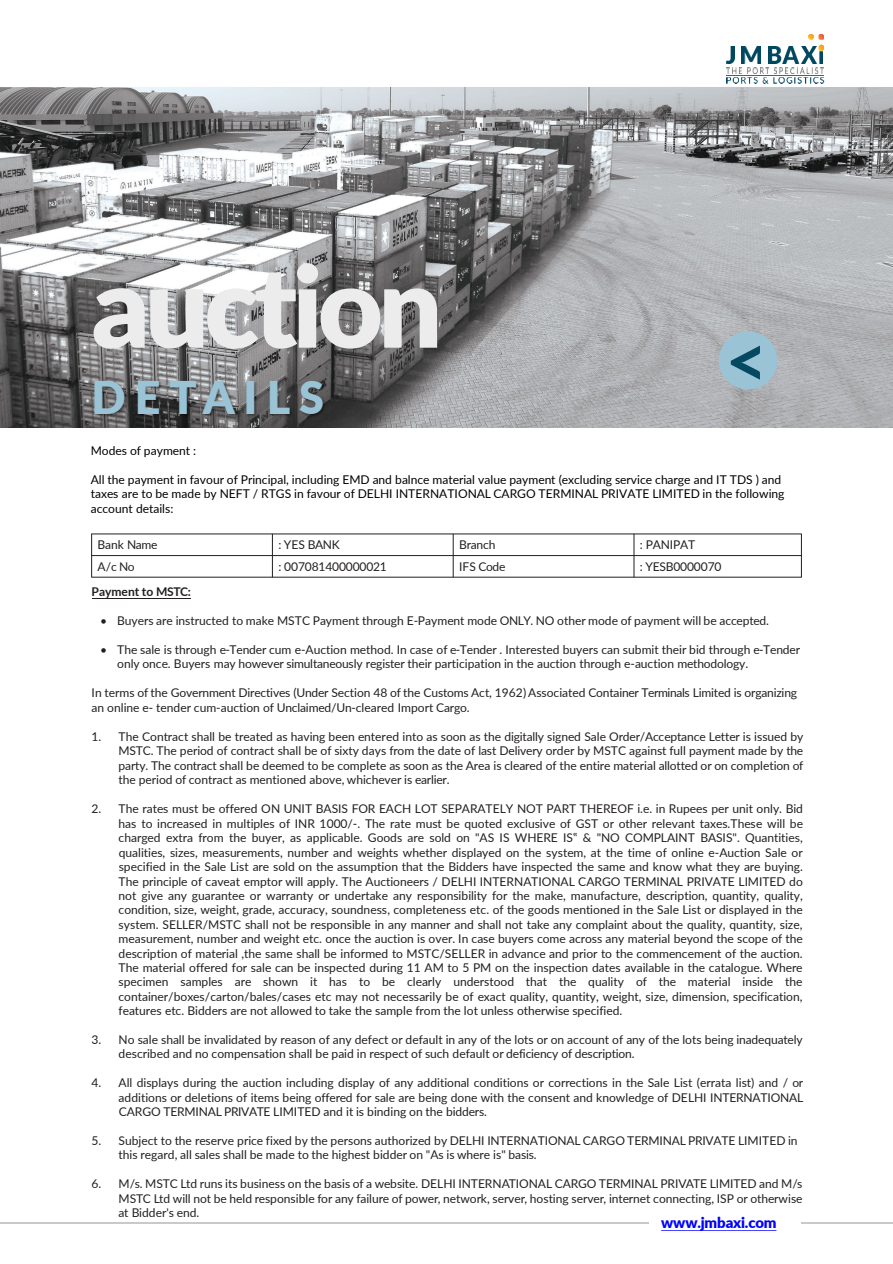
<style>
.page{position:relative;width:893px;height:1264px;background:#fff}
.page>*{position:absolute;margin:0;border:0;box-sizing:border-box;transform-origin:0 0}
.t1{font:900 112.5px "Lato";letter-spacing:-.045em;color:#ececec}
.t2{font:700 73.5px "Lato";color:#044861}
.t3{font:900 45px "Lato";letter-spacing:.2em;color:#9ac4d6}
.t4{font:900 15px "Lato";letter-spacing:-.01em;color:#00f}
.t5{font:12px/14.4px "Lato";letter-spacing:-.005em;color:#231f20;text-align:justify}
.t6{font:12px/14.4px "Lato";color:#000}
.t7{font:700 12px "Lato";letter-spacing:-.005em;color:#231f20}
</style>
<div class="page">
<hr style="left:272px;top:533px;width:1px;height:44px;background:#231f20">
<hr style="left:453px;top:533px;width:1px;height:44px;background:#231f20">
<hr style="left:633px;top:533px;width:1px;height:44px;background:#231f20">
<hr style="left:91px;top:555px;width:710px;height:1px;background:#231f20">
<hr style="left:91px;top:533px;width:1px;height:44px;background:#231f20">
<hr style="left:801px;top:533px;width:1px;height:44px;background:#231f20">
<hr style="left:91px;top:533px;width:710px;height:1px;background:#231f20">
<hr style="left:91px;top:577px;width:710px;height:1px;background:#231f20">
<hr style="left:92px;top:598px;width:98px;height:1px;background:#231f20">
<img style="left:0;top:77px;width:892px;height:350px">
<img style="left:808px;top:35px;width:15px;height:12px">
<img style="left:726px;top:47px;width:97px;height:26px">
<img style="left:726px;top:47px;width:8px;height:17px">
<img style="left:741px;top:47px;width:19px;height:16px">
<img style="left:768px;top:47px;width:54px;height:16px">
<img style="left:726px;top:75px;width:97px;height:9px">
<svg style="left:719px;top:331px;width:58px;height:58px;background:#9ec0cf"></svg>
<hr style="left:801px;top:1222px;width:91px;height:1px;background:#c9c9c8">
<hr style="left:0;top:1222px;width:648px;height:1px;background:#c9c9c8">
<img style="left:63px;top:354px;width:43px;height:74px">
<img style="left:106px;top:354px;width:35px;height:74px">
<img style="left:141px;top:354px;width:33px;height:74px">
<img style="left:174px;top:354px;width:41px;height:74px">
<img style="left:215px;top:354px;width:23px;height:74px">
<img style="left:238px;top:354px;width:32px;height:74px">
<img style="left:270px;top:354px;width:86px;height:74px">
<h2 class="t1" style="left:92px;top:222px;width:352px">auction</h2>
<p class="t3" style="left:92px;top:363px;width:234px">DETAILS</p>
<p class="t2" style="left:767px;top:419px;width:44px;rotate:-180deg">&gt;</p>
<p class="t6" style="left:91px;top:443px;width:107px">Modes of payment :</p>
<p class="t6" style="left:91px;top:471px;width:695px">All the payment in favour of Principal, including EMD and balnce material value payment (excluding service charge and IT TDS ) and taxes are to be made by NEFT / RTGS in favour of DELHI INTERNATIONAL CARGO TERMINAL PRIVATE LIMITED in the following account details:</p>
<p class="t5" style="left:98px;top:537px;width:61px">Bank Name</p>
<p class="t5" style="left:278px;top:537px;width:63px">: YES BANK</p>
<p class="t5" style="left:459px;top:537px;width:38px">Branch</p>
<p class="t5" style="left:640px;top:537px;width:57px">: PANIPAT</p>
<p class="t5" style="left:98px;top:559px;width:39px">A/c No</p>
<p class="t5" style="left:278px;top:559px;width:110px">: 007081400000021</p>
<p class="t5" style="left:459px;top:559px;width:48px">IFS Code</p>
<p class="t5" style="left:640px;top:559px;width:83px">: YESB0000070</p>
<p class="t7" style="left:92px;top:583px;width:101px">Payment to MSTC:</p>
<p class="t5" style="left:100px;top:613px;width:670px">• Buyers are instructed to make MSTC Payment through E-Payment mode ONLY. NO other mode of payment will be accepted.</p>
<p class="t5" style="left:117px;top:641px;width:684px;text-indent:-17px">• The sale is through e-Tender cum e-Auction method. In case of e-Tender . Interested buyers can submit their bid through e-Tender only once. Buyers may however simultaneously register their participation in the auction through e-auction methodology.</p>
<p class="t5" style="left:92px;top:685px;width:707px">In terms of the Government Directives (Under Section 48 of the Customs Act, 1962) Associated Container Terminals Limited is organizing an online e- tender cum-auction of Unclaimed/Un-cleared Import Cargo.</p>
<p class="t5" style="left:119px;top:728px;width:686px;text-indent:-27px">1. The Contract shall be treated as having been entered into as soon as the digitally signed Sale Order/Acceptance Letter is issued by MSTC. The period of contract shall be of sixty days from the date of last Delivery order by MSTC against full payment made by the party. The contract shall be deemed to be complete as soon as the Area is cleared of the entire material allotted or on completion of the period of contract as mentioned above, whichever is earlier.</p>
<p class="t5" style="left:118px;top:801px;width:686px;text-indent:-27px">2. The rates must be offered ON UNIT BASIS FOR EACH LOT SEPARATELY NOT PART THEREOF i.e. in Rupees per unit only. Bid has to increased in multiples of INR 1000/-. The rate must be quoted exclusive of GST or other relevant taxes.These will be charged extra from the buyer, as applicable. Goods are sold on "AS IS WHERE IS‟ &amp; "NO COMPLAINT BASIS". Quantities, qualities, sizes, measurements, number and weights whether displayed on the system, at the time of online e-Auction Sale or specified in the Sale List are sold on the assumption that the Bidders have inspected the same and know what they are buying.<br>The principle of caveat emptor will apply. The Auctioneers / DELHI INTERNATIONAL CARGO TERMINAL PRIVATE LIMITED do not give any guarantee or warranty or undertake any responsibility for the make, manufacture, description, quantity, quality, condition, size, weight, grade, accuracy, soundness, completeness etc. of the goods mentioned in the Sale List or displayed in the system. SELLER/MSTC shall not be responsible in any manner and shall not take any complaint about the quality, quantity, size, measurement, number and weight etc. once the auction is over. In case buyers come across any material beyond the scope of the description of material ,the same shall be informed to MSTC/SELLER in advance and prior to the commencement of the auction.<br>The material offered for sale can be inspected during 11 AM to 5 PM on the inspection dates available in the catalogue. Where specimen samples are shown it has to be clearly understood that the quality of the material inside the container/boxes/carton/bales/cases etc may not necessarily be of exact quality, quantity, weight, size, dimension, specification, features etc. Bidders are not allowed to take the sample from the lot unless otherwise specified.</p>
<p class="t5" style="left:119px;top:1031px;width:685px;text-indent:-27px">3. No sale shall be invalidated by reason of any defect or default in any of the lots or on account of any of the lots being inadequately described and no compensation shall be paid in respect of such default or deficiency of description.</p>
<p class="t5" style="left:119px;top:1074px;width:686px;text-indent:-27px">4. All displays during the auction including display of any additional conditions or corrections in the Sale List (errata list) and / or additions or deletions of items being offered for sale are being done with the consent and knowledge of DELHI INTERNATIONAL CARGO TERMINAL PRIVATE LIMITED and it is binding on the bidders.</p>
<p class="t5" style="left:92px;top:1132px;width:707px">5. Subject to the reserve price fixed by the persons authorized by DELHI INTERNATIONAL CARGO TERMINAL PRIVATE LIMITED in</p>
<p class="t5" style="left:119px;top:1146px;width:419px">this regard, all sales shall be made to the highest bidder on "As is where is" basis.</p>
<p class="t5" style="left:118px;top:1175px;width:685px;text-indent:-27px">6. M/s. MSTC Ltd runs its business on the basis of a website. DELHI INTERNATIONAL CARGO TERMINAL PRIVATE LIMITED and M/s MSTC Ltd will not be held responsible for any failure of power, network, server, hosting server, internet connecting, ISP or otherwise at Bidder's end.</p>
<p class="t4" style="left:661px;top:1210px;width:117px">www.jmbaxi.com</p>
</div>
